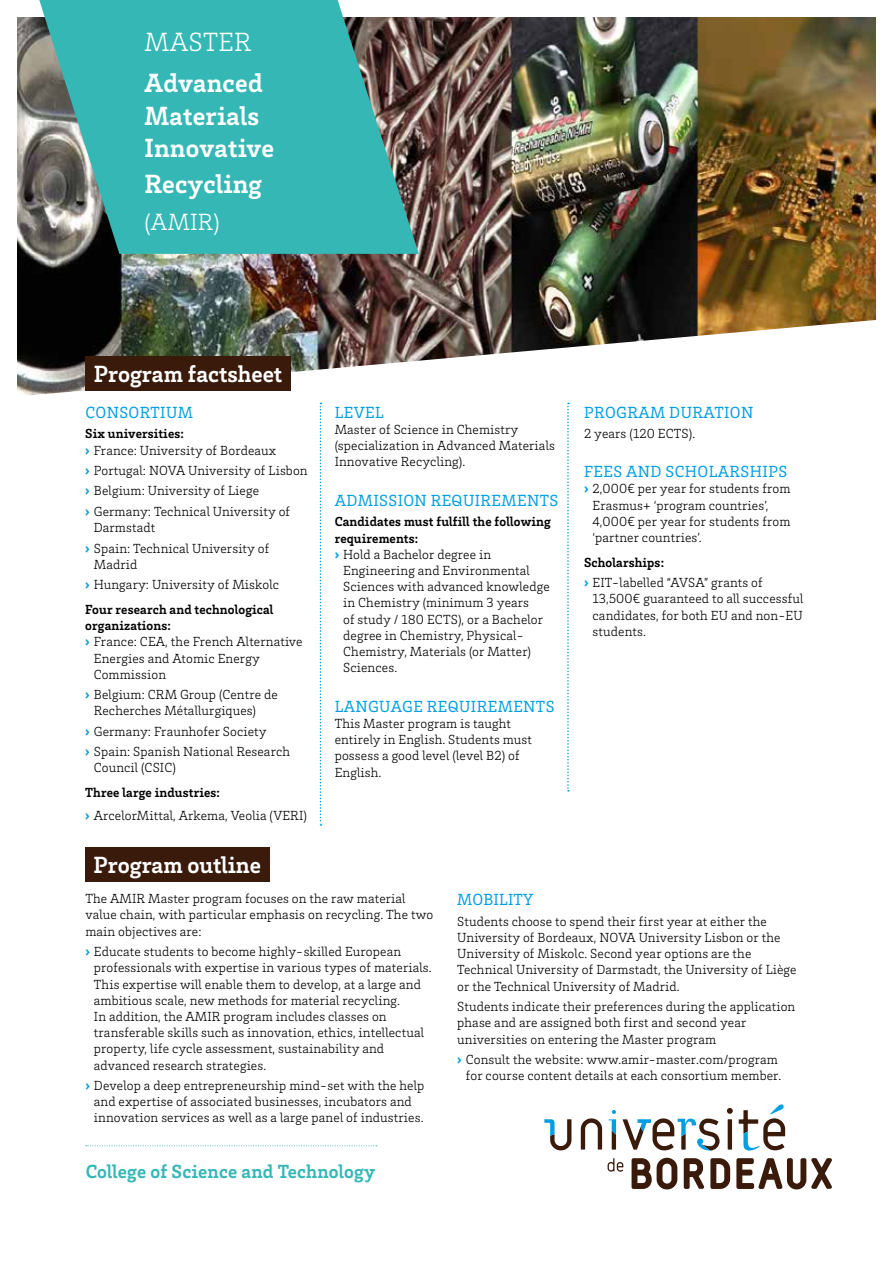
<style>
.page{position:relative;width:893px;height:1263px;background:#fff}
.page>*{position:absolute;margin:0;border:0;box-sizing:border-box;transform-origin:0 0}
.t1{font:700 27px/32.4px "Brix Slab";letter-spacing:.01em;color:#fff}
.t2{font:300 27px "Brix Slab";letter-spacing:.01em;color:#fff}
.t3{font:700 24px "Brix Slab";color:#fff}
.t4{font:300 24px "Brix Slab";color:#fff}
.t5{font:700 19.5px "Brix Slab";letter-spacing:.01em;color:#34b7b5}
.t6{font:16.5px "Brix Slab";letter-spacing:.025em;color:#009fe3}
.t7{font:300 13.5px/16.2px "Brix Slab";letter-spacing:.01em;color:#000}
.t8{font:700 13.5px "Brix Slab";letter-spacing:.01em;color:#000}
.s1{font-weight:700}
.s2{font-weight:900;color:#009fe3}
</style>
<div class="page">
<img style="left:17px;top:17px;width:859px;height:379px">
<div style="left:85px;top:356px;width:206px;height:34px;background:#3a1b0b"></div>
<svg style="left:320px;top:403px;width:1px;height:423px"></svg>
<svg style="left:567px;top:403px;width:2px;height:388px"></svg>
<svg style="left:39px;top:0;width:380px;height:254px;background:#43a8a5"></svg>
<div style="left:85px;top:847px;width:184px;height:34px;background:#3a1b0b"></div>
<svg style="left:86px;top:1145px;width:291px;height:1px"></svg>
<svg style="left:581px;top:1118px;width:21px;height:31px"></svg>
<svg style="left:727px;top:1108px;width:6px;height:41px"></svg>
<svg style="left:544px;top:1119px;width:27px;height:31px"></svg>
<svg style="left:609px;top:1110px;width:7px;height:40px"></svg>
<svg style="left:623px;top:1118px;width:97px;height:32px"></svg>
<svg style="left:739px;top:1104px;width:46px;height:46px"></svg>
<svg style="left:632px;top:1158px;width:45px;height:31px"></svg>
<svg style="left:710px;top:1158px;width:20px;height:31px"></svg>
<svg style="left:736px;top:1158px;width:96px;height:31px"></svg>
<svg style="left:684px;top:1158px;width:20px;height:31px"></svg>
<svg style="left:608px;top:1158px;width:15px;height:14px"></svg>
<h1 class="t2" style="left:145px;top:25px;width:108px">MASTER</h1>
<h1 class="t1" style="left:145px;top:66px;width:131px">Advanced<br>Materials<br>Innovative</h1>
<h1 class="t1" style="left:145px;top:166px;width:119px">Recycling</h1>
<h2 class="t4" style="left:145px;top:207px;width:77px">(AMIR)</h2>
<h2 class="t3" style="left:94px;top:358px;width:190px">Program factsheet</h2>
<p class="t6" style="left:85px;top:402px;width:109px">CONSORTIUM</p>
<p class="t7" style="left:85px;top:425px;width:193px"><span class="s1">Six universities:<br></span><span class="s2">›</span> France: University of Bordeaux</p>
<p class="t7" style="left:85px;top:460px;width:224px;line-height:20.4px"><span class="s2">›</span> Portugal: NOVA University of Lisbon <span class="s2">›</span> Belgium: University of Liege<br><span class="s2">›</span> Germany: Technical University of</p>
<p class="t7" style="left:85px;top:517px;width:186px;line-height:20.4px;text-indent:9px">Darmstadt<br><span class="s2">›</span> Spain: Technical University of</p>
<p class="t7" style="left:85px;top:553px;width:195px;line-height:20.4px;text-indent:9px">Madrid<br><span class="s2">›</span> Hungary: University of Miskolc</p>
<p class="t8" style="left:85px;top:600px;width:190px">Four research and technological</p>
<p class="t8" style="left:85px;top:617px;width:87px">organizations:</p>
<p class="t7" style="left:85px;top:633px;width:219px"><span class="s2">›</span> France: CEA, the French Alternative</p>
<p class="t7" style="left:94px;top:649px;width:167px">Energies and Atomic Energy</p>
<p class="t7" style="left:94px;top:665px;width:74px">Commission</p>
<p class="t7" style="left:94px;top:686px;width:185px;text-indent:-9px"><span class="s2">›</span> Belgium: CRM Group (Centre de<br>Recherches Métallurgiques)</p>
<p class="t7" style="left:85px;top:720px;width:206px;line-height:20.4px"><span class="s2">›</span> Germany: Fraunhofer Society<br><span class="s2">›</span> Spain: Spanish National Research</p>
<p class="t7" style="left:94px;top:759px;width:84px">Council (CSIC)</p>
<p class="t7" style="left:85px;top:781px;width:223px;line-height:22.5px"><span class="s1">Three large industries:<br></span><span class="s2">›</span> ArcelorMittal, Arkema, Veolia (VERI)</p>
<h2 class="t3" style="left:94px;top:849px;width:169px">Program outline</h2>
<p class="t6" style="left:335px;top:402px;width:51px">LEVEL</p>
<p class="t7" style="left:335px;top:421px;width:222px">Master of Science in Chemistry (specialization in Advanced Materials<br>Innovative Recycling).</p>
<p class="t6" style="left:335px;top:490px;width:225px">ADMISSION REQUIREMENTS</p>
<p class="t8" style="left:335px;top:513px;width:218px">Candidates must fulfill the following</p>
<p class="t8" style="left:335px;top:529px;width:85px">requirements:</p>
<p class="t7" style="left:335px;top:546px;width:158px"><span class="s2">›</span> Hold a Bachelor degree in</p>
<p class="t7" style="left:343px;top:562px;width:188px">Engineering and Environmental</p>
<p class="t7" style="left:343px;top:578px;width:208px">Sciences with advanced knowledge</p>
<p class="t7" style="left:343px;top:594px;width:187px">in Chemistry (minimum 3 years</p>
<p class="t7" style="left:343px;top:610px;width:201px">of study / 180 ECTS), or a Bachelor</p>
<p class="t7" style="left:343px;top:627px;width:182px">degree in Chemistry, Physical-</p>
<p class="t7" style="left:343px;top:643px;width:189px">Chemistry, Materials (or Matter)</p>
<p class="t7" style="left:343px;top:659px;width:56px">Sciences.</p>
<p class="t6" style="left:335px;top:695px;width:221px">LANGUAGE REQUIREMENTS</p>
<p class="t7" style="left:335px;top:715px;width:199px">This Master program is taught entirely in English. Students must possess a good level (level B2) of<br>English.</p>
<p class="t6" style="left:584px;top:402px;width:171px">PROGRAM DURATION</p>
<p class="t7" style="left:584px;top:424px;width:113px">2 years (120 ECTS).</p>
<p class="t6" style="left:584px;top:461px;width:204px">FEES AND SCHOLARSHIPS</p>
<p class="t7" style="left:593px;top:480px;width:199px;text-indent:-9px"><span class="s2">›</span> 2,000€ per year for students from<br>Erasmus+ ‘program countries’,<br>4,000€ per year for students from ‘partner countries’.</p>
<p class="t7" style="left:584px;top:551px;width:180px;line-height:20.4px"><span class="s1">Scholarships:<br></span><span class="s2">›</span> EIT-labelled “AVSA” grants of</p>
<p class="t7" style="left:593px;top:590px;width:212px;text-align:justify">13,500€ guaranteed to all successful candidates, for both EU and non-EU students.</p>
<p class="t7" style="left:85px;top:890px;width:349px">The AMIR Master program focuses on the raw material value chain, with particular emphasis on recycling. The two main objectives are:</p>
<p class="t7" style="left:94px;top:943px;width:339px;text-indent:-9px"><span class="s2">›</span> Educate students to become highly-skilled European professionals with expertise in various types of materials.<br>This expertise will enable them to develop, at a large and ambitious scale, new methods for material recycling.<br>In addition, the AMIR program includes classes on transferable skills such as innovation, ethics, intellectual property, life cycle assessment, sustainability and advanced research strategies.</p>
<p class="t7" style="left:85px;top:1077px;width:341px;text-align:center"><span class="s2">›</span> Develop a deep entrepreneurship mind-set with the help and expertise of associated businesses, incubators and innovation services as well as a large panel of industries.</p>
<h3 class="t5" style="left:86px;top:1158px;width:291px">College of Science and Technology</h3>
<p class="t6" style="left:457px;top:889px;width:78px">MOBILITY</p>
<p class="t7" style="left:457px;top:913px;width:341px">Students choose to spend their first year at either the University of Bordeaux, NOVA University Lisbon or the University of Miskolc. Second year options are the Technical University of Darmstadt, the University of Liège or the Technical University of Madrid.</p>
<p class="t7" style="left:457px;top:998px;width:340px">Students indicate their preferences during the application phase and are assigned both first and second year universities on entering the Master program</p>
<p class="t7" style="left:457px;top:1051px;width:326px;text-align:right"><span class="s2">›</span> Consult the website: www.amir-master.com/program for course content details at each consortium member.</p>
</div>
